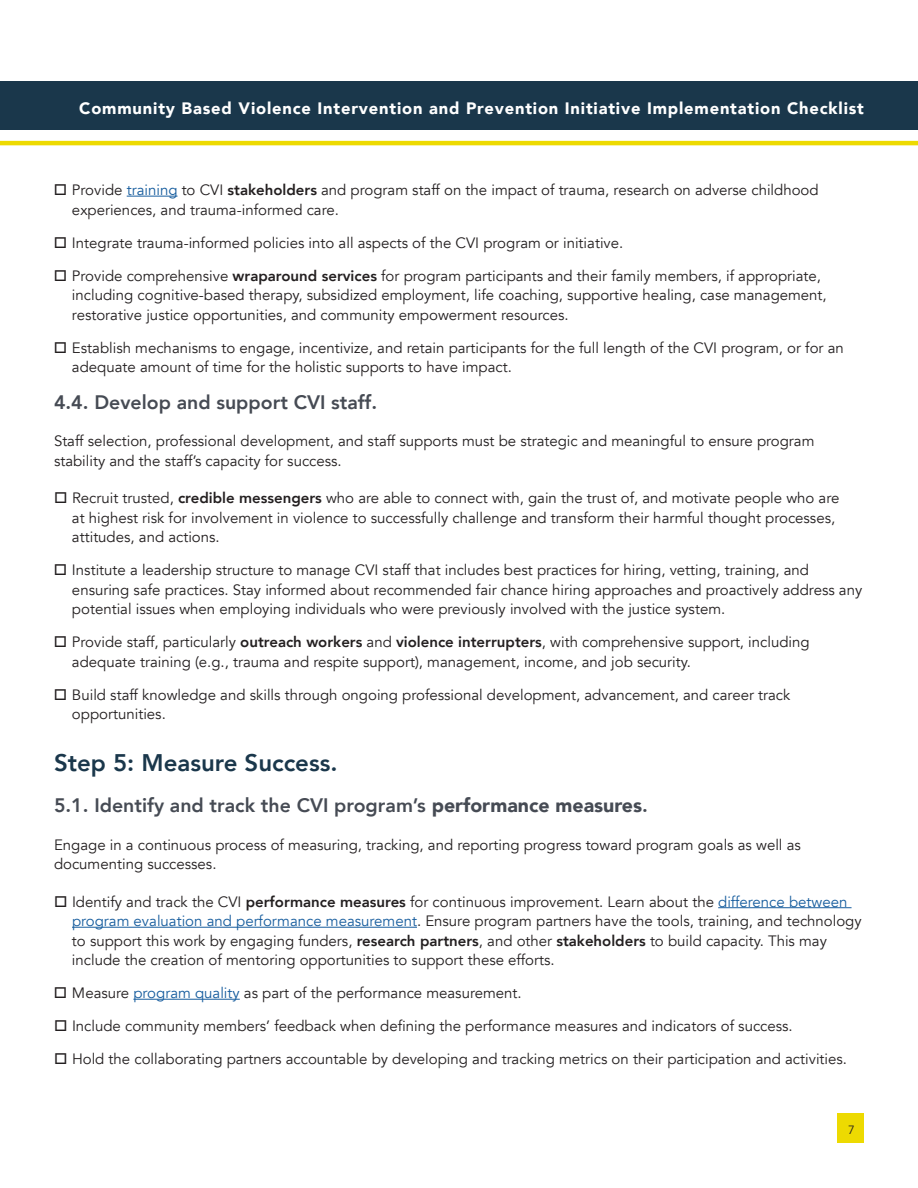
<style>
.page{position:relative;width:918px;height:1188px;background:#fff}
.page>*{position:absolute;margin:0;border:0;box-sizing:border-box;transform-origin:0 0}
.t1{font:800 24px "Avenir";color:#1a374b}
.t2{font:800 19.5px "Avenir";color:#464b54}
.t3{font:900 16.5px "Avenir";letter-spacing:.05em;color:#fff}
.t4{font:15px/19.5px "Avenir";color:#231f20}
.t5{font:12px "Avenir";color:#231f20}
.s1{color:#175d9e}
.s2{font-weight:800}
.s3{font-weight:900}
</style>
<div class="page">
<div style="left:0;top:81px;width:918px;height:49px;background:#1a374b"></div>
<hr style="left:0;top:141px;width:918px;height:4px;background:#edda01">
<div style="left:838px;top:1113px;width:26px;height:30px;background:#edda01"></div>
<hr style="left:127px;top:196px;width:51px;height:1px;background:#175d9e">
<hr style="left:718px;top:907px;width:134px;height:1px;background:#175d9e">
<hr style="left:72px;top:927px;width:345px;height:1px;background:#175d9e">
<hr style="left:133px;top:999px;width:107px;height:1px;background:#175d9e">
<p class="t3" style="left:79px;top:101px;width:786px">Community Based Violence Intervention and Prevention Initiative Implementation Checklist</p>
<p class="t4" style="left:72px;top:182px;width:748px">Provide <span class="s1">training</span> to CVI <span class="s2">stakeholders</span> and program staff on the impact of trauma, research on adverse childhood experiences, and trauma-informed care.</p>
<p class="t4" style="left:72px;top:234px;width:553px">Integrate trauma-informed policies into all aspects of the CVI program or initiative.</p>
<p class="t4" style="left:72px;top:267px;width:756px">Provide comprehensive <span class="s2">wraparound services</span> for program participants and their family members, if appropriate, including cognitive-based therapy, subsidized employment, life coaching, supportive healing, case management, restorative justice opportunities, and community empowerment resources.</p>
<p class="t4" style="left:72px;top:339px;width:773px">Establish mechanisms to engage, incentivize, and retain participants for the full length of the CVI program, or for an adequate amount of time for the holistic supports to have impact.</p>
<h2 class="t2" style="left:54px;top:387px;width:325px">4.4. Develop and support CVI staff.</h2>
<p class="t4" style="left:54px;top:433px;width:762px">Staff selection, professional development, and staff supports must be strategic and meaningful to ensure program stability and the staff’s capacity for success.</p>
<p class="t4" style="left:72px;top:490px;width:769px">Recruit trusted, <span class="s2">credible messengers</span> who are able to connect with, gain the trust of, and motivate people who are at highest risk for involvement in violence to successfully challenge and transform their harmful thought processes, attitudes, and actions.</p>
<p class="t4" style="left:72px;top:562px;width:792px">Institute a leadership structure to manage CVI staff that includes best practices for hiring, vetting, training, and ensuring safe practices. Stay informed about recommended fair chance hiring approaches and proactively address any potential issues when employing individuals who were previously involved with the justice system.</p>
<p class="t4" style="left:72px;top:634px;width:739px">Provide staff, particularly <span class="s2">outreach workers</span> and <span class="s2">violence interrupters</span>, with comprehensive support, including adequate training (e.g., trauma and respite support), management, income, and job security.</p>
<p class="t4" style="left:72px;top:685px;width:720px">Build staff knowledge and skills through ongoing professional development, advancement, and career track opportunities.</p>
<h1 class="t1" style="left:54px;top:744px;width:285px">Step 5: Measure Success.</h1>
<h2 class="t2" style="left:54px;top:790px;width:595px">5.1. Identify and track the CVI program’s <span class="s3">performance measures</span>.</h2>
<p class="t4" style="left:54px;top:836px;width:748px">Engage in a continuous process of measuring, tracking, and reporting progress toward program goals as well as documenting successes.</p>
<p class="t4" style="left:72px;top:893px;width:791px">Identify and track the CVI <span class="s2">performance measures</span> for continuous improvement. Learn about the <span class="s1">difference between program evaluation and performance measurement</span>. Ensure program partners have the tools, training, and technology to support this work by engaging funders, <span class="s2">research partners</span>, and other <span class="s2">stakeholders</span> to build capacity. This may include the creation of mentoring opportunities to support these efforts.</p>
<p class="t4" style="left:72px;top:985px;width:451px">Measure <span class="s1">program quality</span> as part of the performance measurement.</p>
<p class="t4" style="left:72px;top:1016px;width:722px">Include community members’ feedback when defining the performance measures and indicators of success.</p>
<p class="t4" style="left:72px;top:1051px;width:777px">Hold the collaborating partners accountable by developing and tracking metrics on their participation and activities.</p>
<p class="t5" style="left:848px;top:1125px;width:8px">7</p>
</div>
